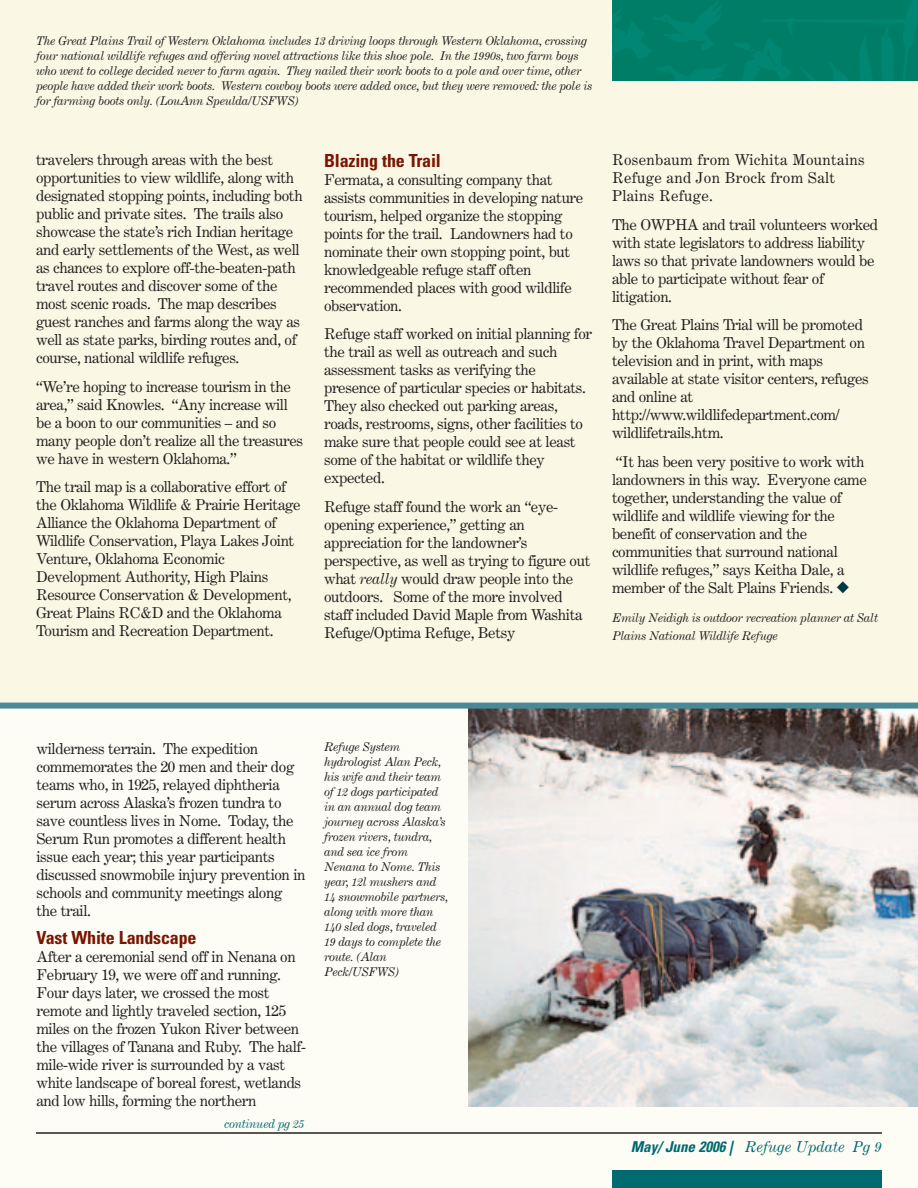
<style>
.page{position:relative;width:918px;height:1188px;background:#fdfcf5}
.page>*{position:absolute;margin:0;border:0;box-sizing:border-box;transform-origin:0 0}
.t1{font:700 condensed 18px "Univers";letter-spacing:-.01em;color:#791500}
.t2{font:15px/18px "Century Expanded";letter-spacing:-.025em;color:#231f20}
.t3{font:15px/18px "Century Expanded";letter-spacing:.02em;color:#231f20}
.t4{font:italic 15px "Century Expanded";color:#006a71}
.t5{font:italic 12px/15px "Century Expanded";letter-spacing:-.025em;color:#231f20}
.t6{font:italic 12px "Century Expanded";letter-spacing:-.025em;color:#006a71}
.s1{font-style:italic}
.s2{color:#003644}
.s3{font-family:"Univers";font-weight:700;font-stretch:condensed}
</style>
<div class="page">
<div style="left:0;top:0;width:918px;height:705px;background:#faf8e5"></div>
<hr style="left:36px;top:1132px;width:846px;height:2px;background:#231f20">
<div style="left:612px;top:1170px;width:270px;height:18px;background:#006a71"></div>
<img style="left:612px;top:0;width:306px;height:81px">
<img style="left:468px;top:709px;width:450px;height:398px">
<div style="left:0;top:703px;width:918px;height:6px;background:#488998"></div>
<p class="t5" style="left:36px;top:34px;width:558px">The Great Plains Trail of Western Oklahoma includes 13 driving loops through Western Oklahoma, crossing four national wildlife refuges and offering novel attractions like this shoe pole. In the 1990s, two farm boys who went to college decided never to farm again. They nailed their work boots to a pole and over time, other people have added their work boots. Western cowboy boots were added once, but they were removed: the pole is for farming boots only. (LouAnn Speulda/USFWS)</p>
<p class="t2" style="left:36px;top:152px;width:268px">travelers through areas with the best opportunities to view wildlife, along with designated stopping points, including both public and private sites. The trails also showcase the state’s rich Indian heritage and early settlements of the West, as well as chances to explore off-the-beaten-path travel routes and discover some of the most scenic roads. The map describes guest ranches and farms along the way as well as state parks, birding routes and, of course, national wildlife refuges.</p>
<p class="t2" style="left:36px;top:379px;width:269px">“We’re hoping to increase tourism in the area,” said Knowles. “Any increase will be a boon to our communities – and so many people don’t realize all the treasures we have in western Oklahoma.”</p>
<p class="t2" style="left:36px;top:479px;width:266px">The trail map is a collaborative effort of the Oklahoma Wildlife &amp; Prairie Heritage Alliance the Oklahoma Department of Wildlife Conservation, Playa Lakes Joint Venture, Oklahoma Economic Development Authority, High Plains Resource Conservation &amp; Development, Great Plains RC&amp;D and the Oklahoma Tourism and Recreation Department.</p>
<p class="t1" style="left:324px;top:154px;width:118px">Blazing the Trail</p>
<p class="t2" style="left:324px;top:172px;width:261px">Fermata, a consulting company that assists communities in developing nature tourism, helped organize the stopping points for the trail. Landowners had to nominate their own stopping point, but knowledgeable refuge staff often recommended places with good wildlife observation.</p>
<p class="t2" style="left:324px;top:327px;width:270px">Refuge staff worked on initial planning for the trail as well as outreach and such assessment tasks as verifying the presence of particular species or habitats.<br>They also checked out parking areas, roads, restrooms, signs, other facilities to make sure that people could see at least some of the habitat or wildlife they expected.</p>
<p class="t2" style="left:324px;top:499px;width:268px">Refuge staff found the work an “eye&shy;opening experience,” getting an appreciation for the landowner’s perspective, as well as trying to figure out what <span class="s1">really</span> would draw people into the outdoors. Some of the more involved staff included David Maple from Washita Refuge/Optima Refuge, Betsy</p>
<p class="t3" style="left:612px;top:152px;width:254px">Rosenbaum from Wichita Mountains<br>Refuge and Jon Brock from Salt<br>Plains Refuge.</p>
<p class="t2" style="left:612px;top:217px;width:268px">The OWPHA and trail volunteers worked with state legislators to address liability laws so that private landowners would be able to participate without fear of litigation.</p>
<p class="t2" style="left:612px;top:317px;width:258px">The Great Plains Trial will be promoted by the Oklahoma Travel Department on television and in print, with maps available at state visitor centers, refuges and online at http://www.wildlifedepartment.com/ wildlifetrails.htm.</p>
<p class="t2" style="left:612px;top:454px;width:256px">“It has been very positive to work with landowners in this way. Everyone came together, understanding the value of wildlife and wildlife viewing for the benefit of conservation and the communities that surround national wildlife refuges,” says Keitha Dale, a member of the Salt Plains Friends. <span class="s2">◆</span></p>
<p class="t5" style="left:612px;top:610px;width:267px;line-height:18px">Emily Neidigh is outdoor recreation planner at Salt<br>Plains National Wildlife Refuge</p>
<p class="t2" style="left:36px;top:741px;width:270px">wilderness terrain. The expedition commemorates the 20 men and their dog teams who, in 1925, relayed diphtheria serum across Alaska’s frozen tundra to save countless lives in Nome. Today, the Serum Run promotes a different health issue each year; this year participants discussed snowmobile injury prevention in schools and community meetings along the trail.</p>
<p class="t1" style="left:36px;top:931px;width:162px">Vast White Landscape</p>
<p class="t2" style="left:36px;top:949px;width:271px">After a ceremonial send off in Nenana on February 19, we were off and running.<br>Four days later, we crossed the most remote and lightly traveled section, 125 miles on the frozen Yukon River between the villages of Tanana and Ruby. The half&shy;mile-wide river is surrounded by a vast white landscape of boreal forest, wetlands and low hills, forming the northern</p>
<p class="t6" style="left:224px;top:1120px;width:82px">continued pg 25</p>
<p class="t5" style="left:324px;top:741px;width:126px">Refuge System hydrologist Alan Peck, his wife and their team of 12 dogs participated in an annual dog team journey across Alaska’s frozen rivers, tundra, and sea ice from<br>Nenana to Nome. This year, 12l mushers and<br>14 snowmobile partners, along with more than<br>140 sled dogs, traveled<br>19 days to complete the route. (Alan<br>Peck/USFWS)</p>
<p class="t4" style="left:631px;top:1141px;width:253px"><span class="s3">May/ June 2006 |</span> Refuge Update Pg 9</p>
</div>
